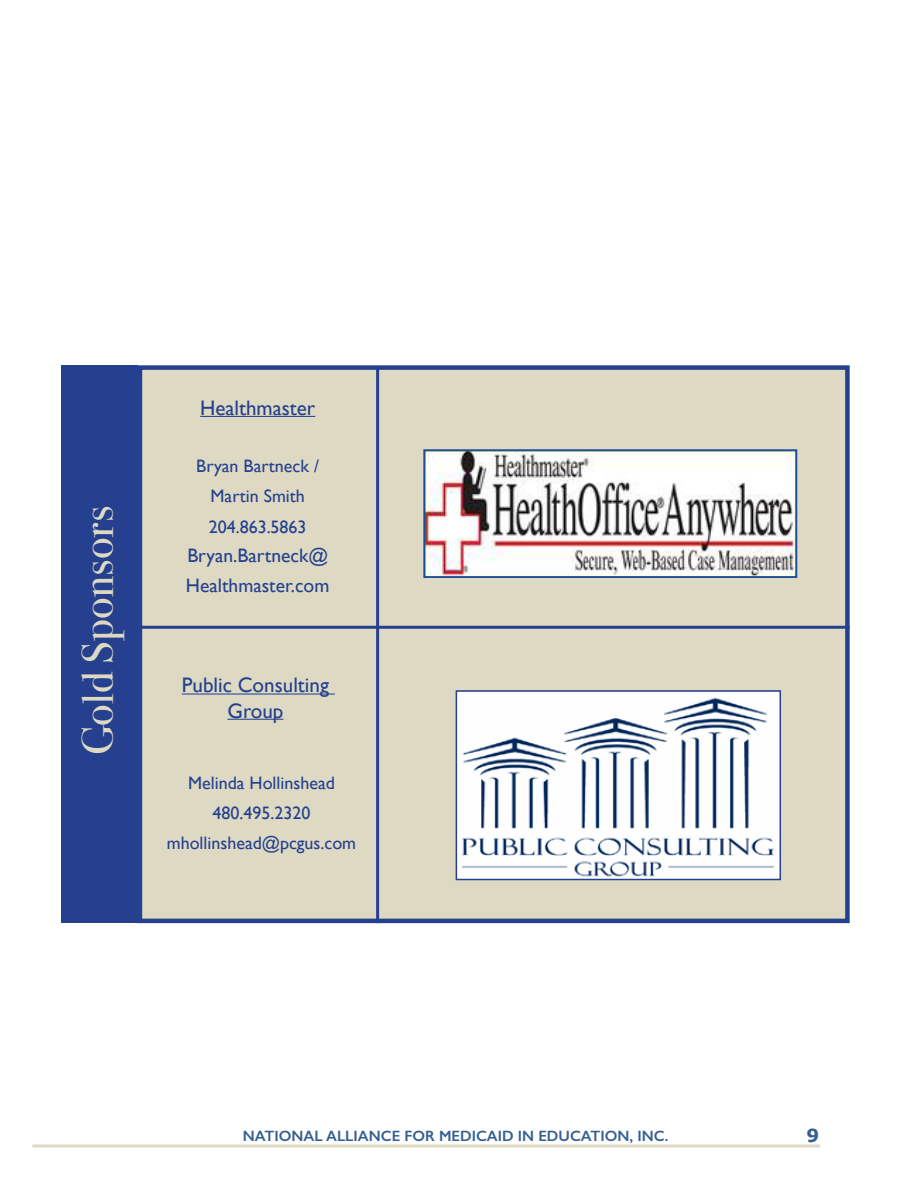
<style>
.page{position:relative;width:918px;height:1188px;background:#fff}
.page>*{position:absolute;margin:0;border:0;box-sizing:border-box;transform-origin:0 0}
.t1{font:45px "Bodoni Svty Two OSITCTT";color:#ddd9c3}
.t2{font:21px/25.2px "Gill Sans";color:#25408f;text-align:center}
.t3{font:19.5px/30px "Gill Sans";color:#25408f}
.t4{font:18px/30px "Gill Sans";color:#25408f;text-align:center}
.t5{font:700 18px "Verdana";color:#355f90}
.t6{font:600 15px "Gill Sans";color:#355f90}
</style>
<div class="page">
<svg style="left:32px;top:1144px;width:788px;height:4px;background:#e5e2d1"></svg>
<div style="left:138px;top:365px;width:712px;height:558px;background:#ddd9c3;border:4px solid #25408f"></div>
<hr style="left:376px;top:367px;width:3px;height:556px;background:#25408f">
<img style="left:459px;top:693px;width:319px;height:184px">
<div style="left:456px;top:690px;width:325px;height:190px;border:2px solid #25408f"></div>
<div style="left:62px;top:365px;width:76px;height:558px;background:#25408f"></div>
<hr style="left:138px;top:626px;width:712px;height:3px;background:#25408f">
<img style="left:426px;top:452px;width:368px;height:123px">
<div style="left:423px;top:449px;width:374px;height:129px;border:2px solid #1c4da1"></div>
<hr style="left:182px;top:694px;width:153px;height:1px;background:#25408f">
<hr style="left:227px;top:719px;width:56px;height:1px;background:#25408f">
<hr style="left:200px;top:416px;width:115px;height:1px;background:#25408f">
<h1 class="t1" style="left:71px;top:755px;width:251px;rotate:-90deg">Gold Sponsors</h1>
<p class="t2" style="left:200px;top:395px;width:117px">Healthmaster</p>
<p class="t4" style="left:196px;top:451px;width:124px">Bryan Bartneck /<br>Martin Smith<br>204.863.5863</p>
<p class="t3" style="left:186px;top:541px;width:145px">Bryan.Bartneck@<br>Healthmaster.com</p>
<p class="t2" style="left:182px;top:673px;width:149px">Public Consulting<br>Group</p>
<p class="t4" style="left:167px;top:768px;width:191px">Melinda Hollinshead<br>480.495.2320 mhollinshead@pcgus.com</p>
<p class="t6" style="left:243px;top:1127px;width:427px">NATIONAL ALLIANCE FOR MEDICAID IN EDUCATION, INC.</p>
<p class="t5" style="left:806px;top:1124px;width:14px">9</p>
</div>
